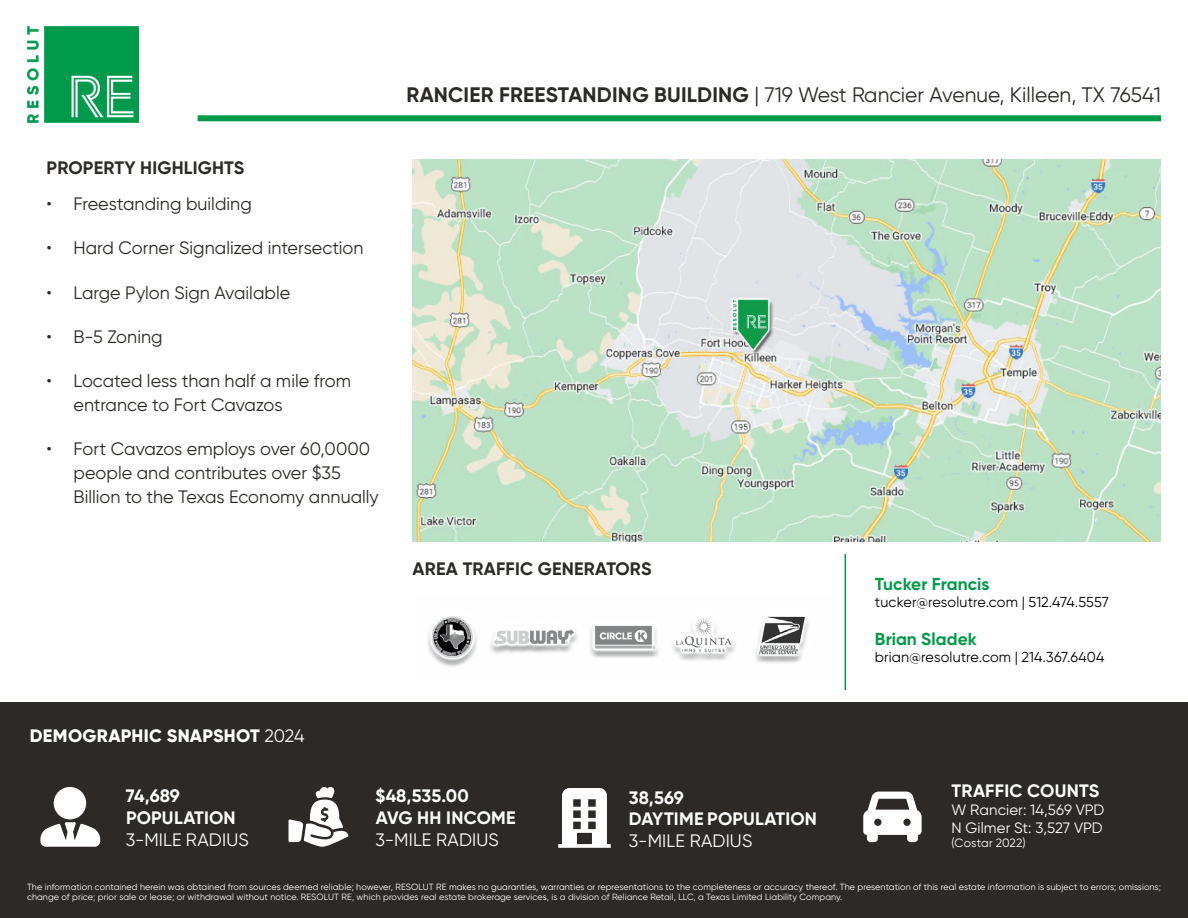
<style>
.page{position:relative;width:1188px;height:918px;background:#fff}
.page>*{position:absolute;margin:0;border:0;box-sizing:border-box;transform-origin:0 0}
.t1{font:21px "Gilroy";color:#2c2926}
.t2{font:18px/24px "Gilroy";color:#2c2926}
.t3{font:700 18px/21.6px "Gilroy";letter-spacing:.01em;color:#fff}
.t4{font:700 18px "Gilroy";letter-spacing:.01em;color:#2c2926}
.t5{font:18px "Gilroy";letter-spacing:.01em;color:#fff}
.t6{font:800 18px "Gilroy";letter-spacing:.015em;color:#fff}
.t7{font:700 17.25px "Gilroy";letter-spacing:.005em;color:#019a49}
.t8{font:15px/18px "Gilroy";letter-spacing:.005em;color:#fff}
.t9{font:14.4px "Gilroy";letter-spacing:.005em;color:#000}
.t10{font:12px "Gilroy";letter-spacing:.01em;color:#fff}
.t11{font:9px/10.5px "Gilroy";letter-spacing:.01em;color:#fff}
.s1{font-weight:400}
.s2{font-weight:700}
</style>
<div class="page">
<img style="left:413px;top:160px;width:748px;height:382px">
<img style="left:427px;top:616px;width:382px;height:51px">
<hr style="left:845px;top:554px;width:1px;height:136px;background:#019a49">
<div style="left:0;top:702px;width:1188px;height:216px;background:#2c2926"></div>
<img style="left:27px;top:27px;width:112px;height:95px">
<div style="left:198px;top:115px;width:963px;height:6px;background:#019a49"></div>
<div style="left:54px;top:787px;width:32px;height:32px;background:#fff;border-radius:50%"></div>
<svg style="left:40px;top:822px;width:60px;height:25px"></svg>
<svg style="left:289px;top:787px;width:59px;height:60px"></svg>
<svg style="left:863px;top:792px;width:59px;height:50px"></svg>
<svg style="left:558px;top:788px;width:53px;height:60px"></svg>
<h2 class="t4" style="left:47px;top:157px;width:199px">PROPERTY HIGHLIGHTS</h2>
<h2 class="t2" style="left:47px;top:192px;width:207px">• Freestanding building</h2>
<h2 class="t2" style="left:47px;top:236px;width:318px">• Hard Corner Signalized intersection</h2>
<h2 class="t2" style="left:47px;top:280px;width:245px">• Large Pylon Sign Available</h2>
<h2 class="t2" style="left:47px;top:324px;width:118px">• B-5 Zoning</h2>
<h2 class="t2" style="left:74px;top:369px;width:279px;text-indent:-27px">• Located less than half a mile from entrance to Fort Cavazos</h2>
<h2 class="t2" style="left:74px;top:437px;width:307px;text-indent:-27px">• Fort Cavazos employs over 60,0000 people and contributes over $35<br>Billion to the Texas Economy annually</h2>
<h2 class="t6" style="left:30px;top:724px;width:276px">DEMOGRAPHIC SNAPSHOT <span class="s1">2024</span></h2>
<h1 class="t1" style="left:407px;top:82px;width:756px"><span class="s2">RANCIER FREESTANDING BUILDING</span> | 719 West Rancier Avenue, Killeen, TX 76541</h1>
<h2 class="t4" style="left:413px;top:558px;width:240px">AREA TRAFFIC GENERATORS</h2>
<h3 class="t7" style="left:875px;top:573px;width:116px">Tucker Francis</h3>
<h3 class="t9" style="left:875px;top:593px;width:236px">tucker@resolutre.com | 512.474.5557</h3>
<h3 class="t7" style="left:875px;top:628px;width:103px">Brian Sladek</h3>
<h3 class="t9" style="left:875px;top:649px;width:231px">brian@resolutre.com | 214.367.6404</h3>
<h2 class="t3" style="left:126px;top:785px;width:111px">74,689<br>POPULATION</h2>
<h2 class="t5" style="left:126px;top:828px;width:124px">3-MILE RADIUS</h2>
<h2 class="t3" style="left:376px;top:785px;width:142px">$48,535.00<br>AVG HH INCOME</h2>
<h2 class="t5" style="left:376px;top:828px;width:125px">3-MILE RADIUS</h2>
<h2 class="t3" style="left:629px;top:786px;width:190px">38,569<br>DAYTIME POPULATION</h2>
<h2 class="t5" style="left:629px;top:829px;width:125px">3-MILE RADIUS</h2>
<h2 class="t3" style="left:952px;top:780px;width:149px">TRAFFIC COUNTS</h2>
<h3 class="t8" style="left:952px;top:800px;width:154px">W Rancier: 14,569 VPD<br>N Gilmer St: 3,527 VPD</h3>
<h3 class="t10" style="left:952px;top:836px;width:76px">(Costar 2022)</h3>
<p class="t11" style="left:27px;top:881px;width:1135px">The information contained herein was obtained from sources deemed reliable; however, RESOLUT RE makes no guaranties, warranties or representations to the completeness or accuracy thereof. The presentation of this real estate information is subject to errors; omissions; change of price; prior sale or lease; or withdrawal without notice. RESOLUT RE, which provides real estate brokerage services, is a division of Reliance Retail, LLC, a Texas Limited Liability Company.</p>
</div>
